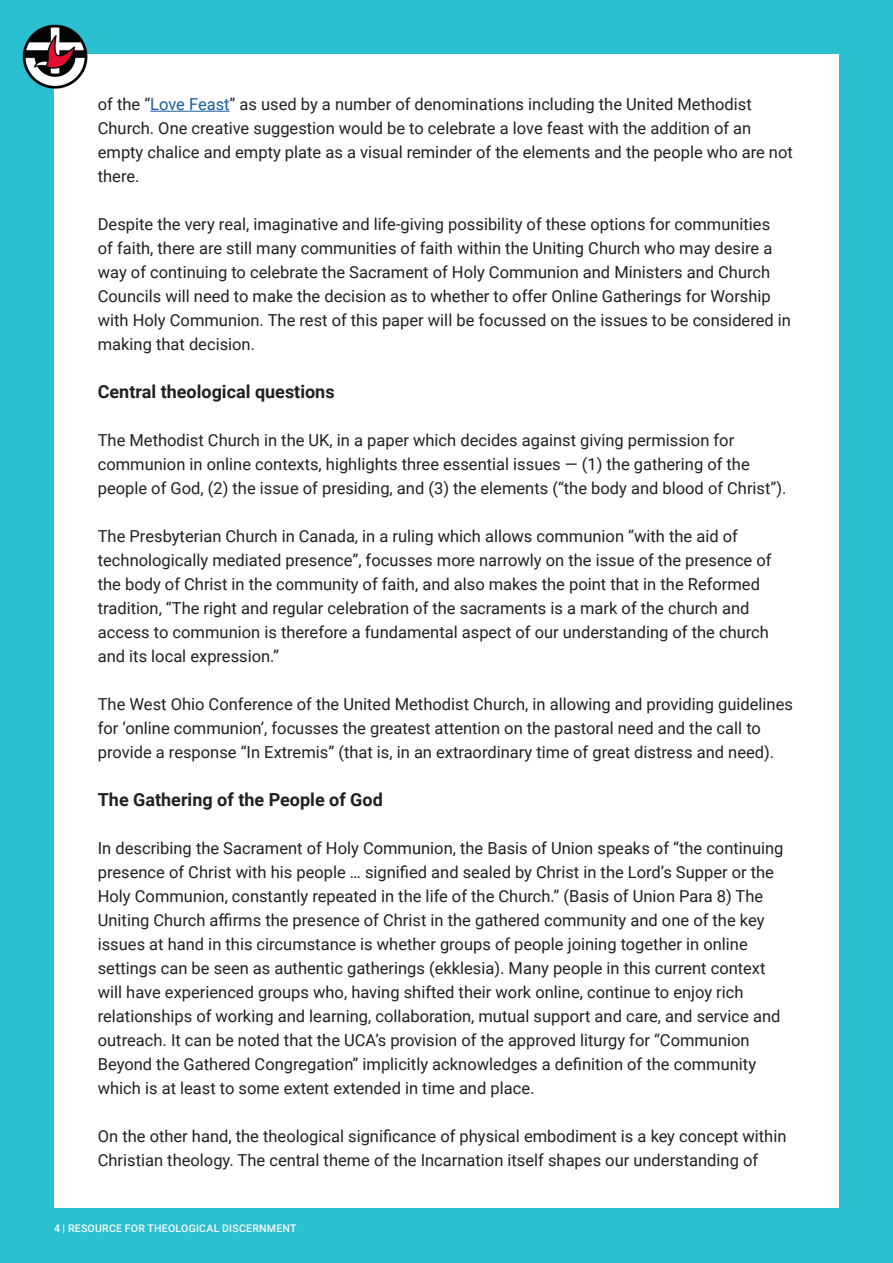
<style>
.page{position:relative;width:893px;height:1263px;background:#2abfd1}
.page>*{position:absolute;margin:0;border:0;box-sizing:border-box;transform-origin:0 0}
.t1{font:700 18px "Roboto";color:#231f20}
.t2{font:16.5px/24px "Roboto";color:#231f20}
.t3{font:500 10.5px "Roboto";letter-spacing:.025em;color:#fff}
.s1{color:#175d9e}
</style>
<div class="page">
<div style="left:55px;top:55px;width:784px;height:1153px;background:#fff"></div>
<img style="left:22px;top:24px;width:68px;height:66px">
<hr style="left:150px;top:111px;width:80px;height:1px;background:#175d9e">
<p class="t2" style="left:98px;top:92px;width:697px">of the “<span class="s1">Love Feast</span>” as used by a number of denominations including the United Methodist Church. One creative suggestion would be to celebrate a love feast with the addition of an empty chalice and empty plate as a visual reminder of the elements and the people who are not there.</p>
<p class="t2" style="left:98px;top:212px;width:695px">Despite the very real, imaginative and life-giving possibility of these options for communities<br>of faith, there are still many communities of faith within the Uniting Church who may desire a way of continuing to celebrate the Sacrament of Holy Communion and Ministers and Church Councils will need to make the decision as to whether to offer Online Gatherings for Worship with Holy Communion. The rest of this paper will be focussed on the issues to be considered in making that decision.</p>
<p class="t1" style="left:98px;top:379px;width:238px">Central theological questions</p>
<p class="t2" style="left:98px;top:428px;width:690px">The Methodist Church in the UK, in a paper which decides against giving permission for communion in online contexts, highlights three essential issues — (1) the gathering of the people of God, (2) the issue of presiding, and (3) the elements (“the body and blood of Christ”).</p>
<p class="t2" style="left:98px;top:524px;width:675px">The Presbyterian Church in Canada, in a ruling which allows communion “with the aid of technologically mediated presence”, focusses more narrowly on the issue of the presence of the body of Christ in the community of faith, and also makes the point that in the Reformed tradition, “The right and regular celebration of the sacraments is a mark of the church and access to communion is therefore a fundamental aspect of our understanding of the church and its local expression.”</p>
<p class="t2" style="left:98px;top:692px;width:697px">The West Ohio Conference of the United Methodist Church, in allowing and providing guidelines for ‘online communion’, focusses the greatest attention on the pastoral need and the call to provide a response “In Extremis” (that is, in an extraordinary time of great distress and need).</p>
<p class="t1" style="left:98px;top:787px;width:287px">The Gathering of the People of God</p>
<p class="t2" style="left:98px;top:836px;width:687px">In describing the Sacrament of Holy Communion, the Basis of Union speaks of “the continuing presence of Christ with his people … signified and sealed by Christ in the Lord’s Supper or the Holy Communion, constantly repeated in the life of the Church.” (Basis of Union Para 8) The Uniting Church affirms the presence of Christ in the gathered community and one of the key issues at hand in this circumstance is whether groups of people joining together in online settings can be seen as authentic gatherings (ekklesia). Many people in this current context will have experienced groups who, having shifted their work online, continue to enjoy rich relationships of working and learning, collaboration, mutual support and care, and service and outreach. It can be noted that the UCA’s provision of the approved liturgy for “Communion Beyond the Gathered Congregation” implicitly acknowledges a definition of the community which is at least to some extent extended in time and place.</p>
<p class="t2" style="left:98px;top:1124px;width:690px">On the other hand, the theological significance of physical embodiment is a key concept within<br>Christian theology. The central theme of the Incarnation itself shapes our understanding of</p>
<p class="t3" style="left:54px;top:1221px;width:244px">4 | RESOURCE FOR THEOLOGICAL DISCERNMENT</p>
</div>
